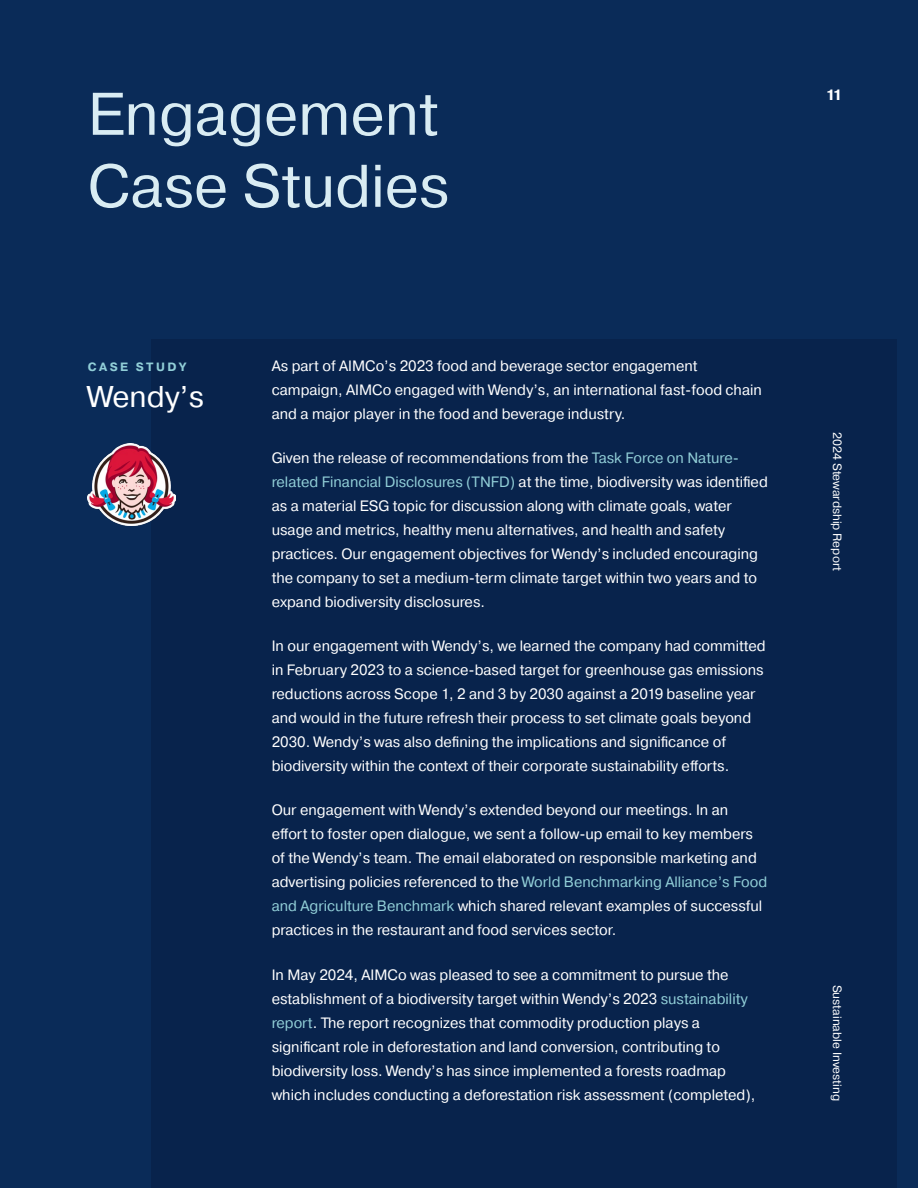
<style>
.page{position:relative;width:918px;height:1188px;background:#0a2b58}
.page>*{position:absolute;margin:0;border:0;box-sizing:border-box;transform-origin:0 0}
.t1{font:60px/72px "Pragmatica";color:#d9ecf3}
.t2{font:30px "Pragmatica";color:#fff}
.t3{font:15px/24px "Pragmatica";color:#fff}
.t4{font:700 15px "Pragmatica";color:#fff}
.t5{font:12px "Pragmatica";color:#fff}
.t6{font:700 12px "Pragmatica";letter-spacing:.21em;color:#91ced7}
.s1{color:#91ced7}
</style>
<div class="page">
<div style="left:152px;top:339px;width:745px;height:849px;background:#08234c"></div>
<img style="left:88px;top:443px;width:88px;height:82px">
<h1 class="t1" style="left:88px;top:79px;width:363px">Engagement<br>Case Studies</h1>
<p class="t4" style="left:826px;top:85px;width:18px">11</p>
<p class="t6" style="left:88px;top:359px;width:100px">CASE STUDY</p>
<h2 class="t2" style="left:88px;top:378px;width:118px">Wendy’s</h2>
<p class="t3" style="left:272px;top:354px;width:492px">As part of AIMCo’s 2023 food and beverage sector engagement campaign, AIMCo engaged with Wendy’s, an international fast-food chain and a major player in the food and beverage industry.</p>
<p class="t3" style="left:272px;top:446px;width:498px">Given the release of recommendations from the <span class="s1">Task Force on Nature&shy;related Financial Disclosures (TNFD)</span> at the time, biodiversity was identified as a material ESG topic for discussion along with climate goals, water usage and metrics, healthy menu alternatives, and health and safety practices. Our engagement objectives for Wendy’s included encouraging the company to set a medium-term climate target within two years and to expand biodiversity disclosures.</p>
<p class="t3" style="left:272px;top:634px;width:495px">In our engagement with Wendy’s, we learned the company had committed in February 2023 to a science-based target for greenhouse gas emissions reductions across Scope 1, 2 and 3 by 2030 against a 2019 baseline year and would in the future refresh their process to set climate goals beyond 2030. Wendy’s was also defining the implications and significance of biodiversity within the context of their corporate sustainability efforts.</p>
<p class="t3" style="left:272px;top:799px;width:497px">Our engagement with Wendy’s extended beyond our meetings. In an effort to foster open dialogue, we sent a follow-up email to key members of the Wendy’s team. The email elaborated on responsible marketing and advertising policies referenced to the <span class="s1">World Benchmarking Alliance’s Food and Agriculture Benchmark</span> which shared relevant examples of successful practices in the restaurant and food services sector.</p>
<p class="t3" style="left:272px;top:963px;width:485px">In May 2024, AIMCo was pleased to see a commitment to pursue the establishment of a biodiversity target within Wendy’s 2023 <span class="s1">sustainability report</span>. The report recognizes that commodity production plays a significant role in deforestation and land conversion, contributing to biodiversity loss. Wendy’s has since implemented a forests roadmap which includes conducting a deforestation risk assessment (completed),</p>
<p class="t5" style="left:845px;top:432px;width:141px;rotate:90deg">2024 Stewardship Report</p>
<p class="t5" style="left:845px;top:985px;width:118px;rotate:90deg">Sustainable Investing</p>
</div>
